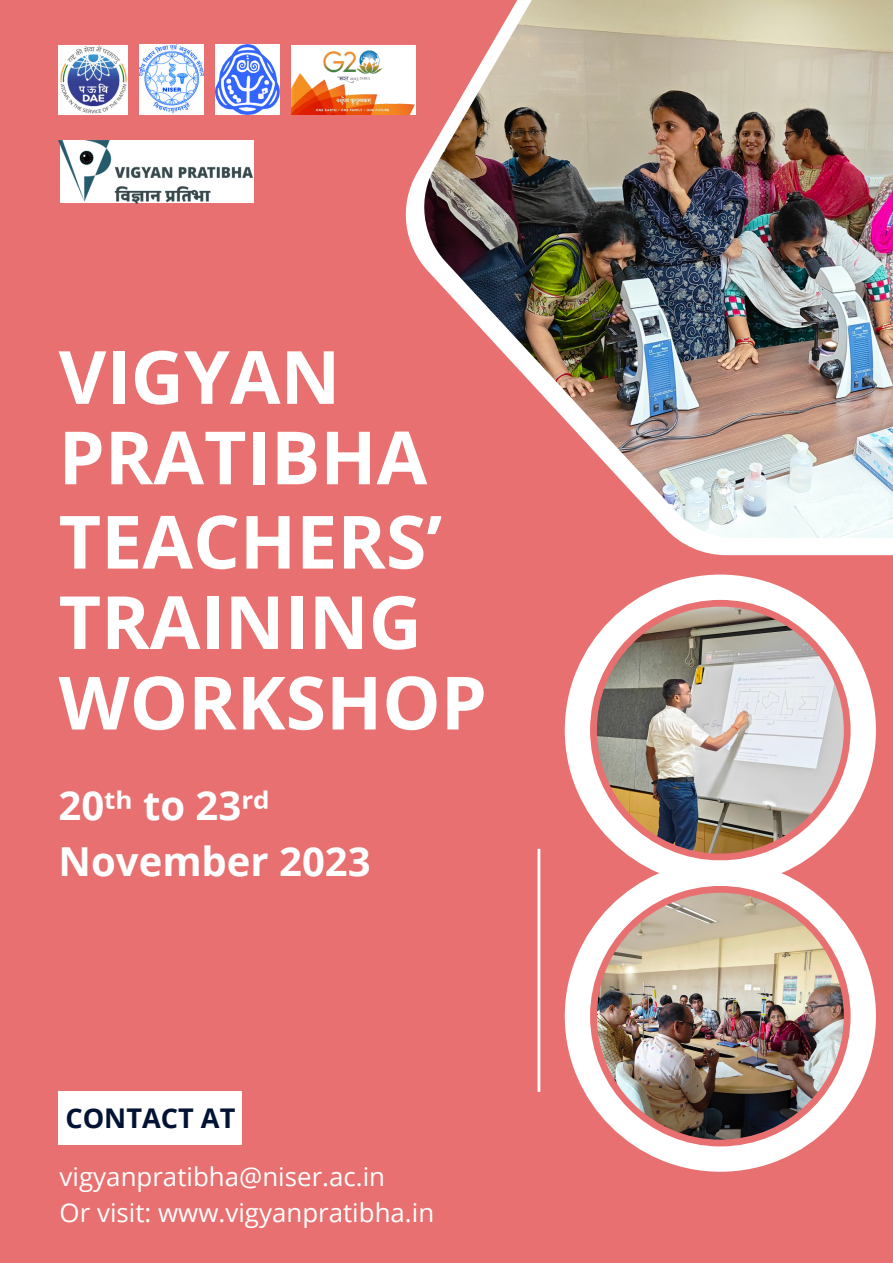
<style>
.page{position:relative;width:893px;height:1263px;background:#e87070}
.page>*{position:absolute;margin:0;border:0;box-sizing:border-box;transform-origin:0 0}
.t1{font:700 73.5px "Open Sans";color:#fff}
.t2{font:700 40.05px "Open Sans";color:#fff}
.t3{font:700 27.15px "Open Sans";color:#021334}
.t4{font:25.88px "Open Sans";color:#fff}
.s1{font-family:"Noto Sans"}
</style>
<div class="page">
<svg style="left:406px;top:161px;width:487px;height:394px"></svg>
<img style="left:424px;top:0;width:469px;height:538px">
<hr style="left:537px;top:849px;width:3px;height:243px;background:#fff">
<div style="left:59px;top:1092px;width:183px;height:53px;background:#fff"></div>
<svg style="left:565px;top:574px;width:311px;height:287px"></svg>
<img style="left:565px;top:861px;width:311px;height:311px">
<img style="left:140px;top:45px;width:64px;height:69px">
<img style="left:59px;top:45px;width:69px;height:69px">
<img style="left:59px;top:141px;width:194px;height:62px">
<img style="left:291px;top:45px;width:125px;height:69px">
<svg style="left:215px;top:44px;width:65px;height:71px"></svg>
<img style="left:215px;top:45px;width:65px;height:69px">
<p class="t1" style="left:59px;top:325px;width:283px">VIGYAN</p>
<p class="t1" style="left:59px;top:406px;width:370px">PRATIBHA</p>
<p class="t1" style="left:59px;top:490px;width:385px">TEACHERS’</p>
<p class="t1" style="left:59px;top:570px;width:365px">TRAINING</p>
<p class="t1" style="left:59px;top:651px;width:430px">WORKSHOP</p>
<p class="t2" style="left:59px;top:777px;width:212px">20<span class="s1">ᵗʰ</span> to 23<span class="s1">ʳᵈ</span></p>
<p class="t2" style="left:59px;top:833px;width:313px">November 2023</p>
<p class="t3" style="left:65px;top:1098px;width:171px">CONTACT AT</p>
<p class="t4" style="left:60px;top:1158px;width:327px">vigyanpratibha@niser.ac.in</p>
<p class="t4" style="left:60px;top:1194px;width:376px">Or visit: www.vigyanpratibha.in</p>
</div>
